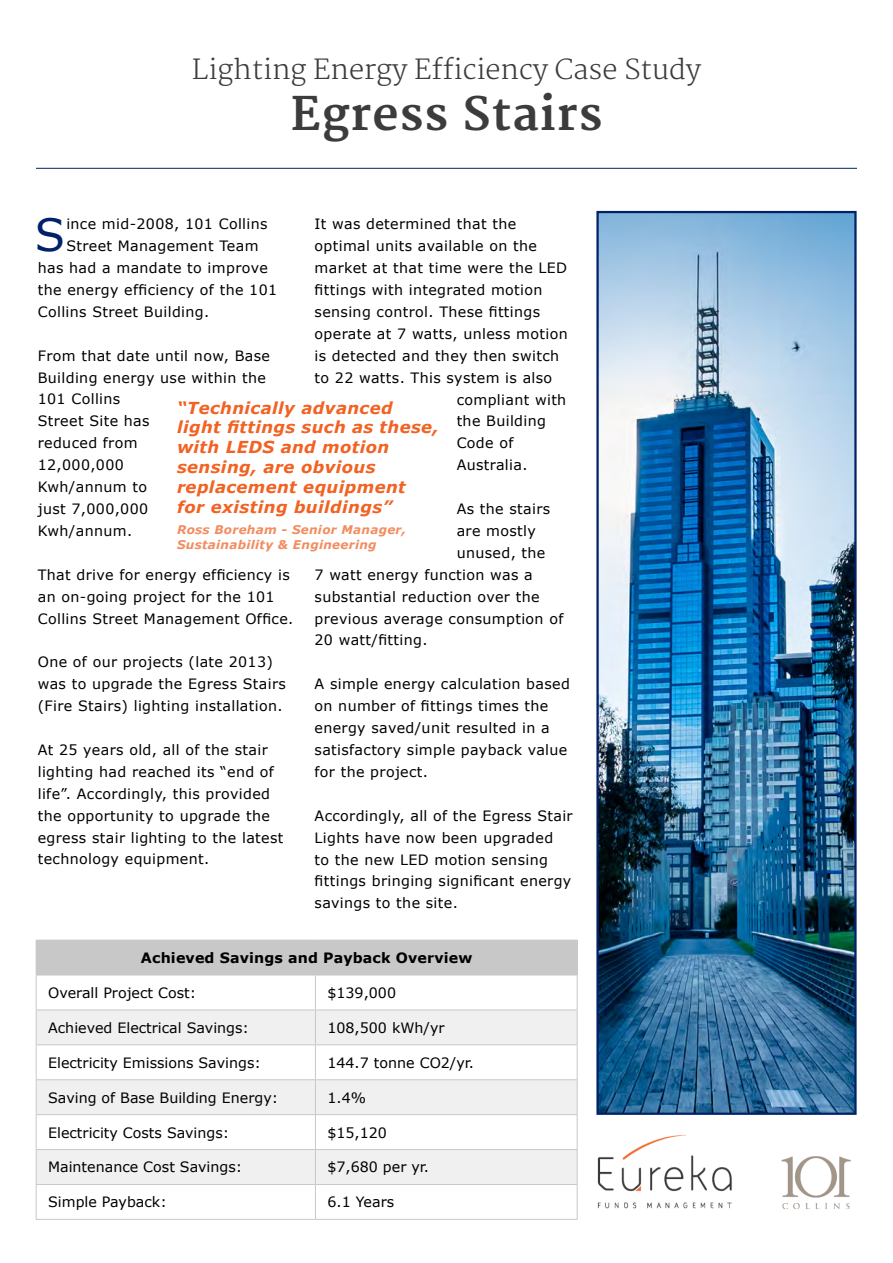
<style>
.page{position:relative;width:893px;height:1263px;background:#fff}
.page>*{position:absolute;margin:0;border:0;box-sizing:border-box;transform-origin:0 0}
.t1{font:700 45px "Merriweather";letter-spacing:.025em;color:#3c3c3c}
.t2{font:44.4px "Verdana";color:#012169}
.t3{font:300 27px "Merriweather";color:#3c3c3c}
.t4{font:italic 700 16.5px/19.8px "Verdana";letter-spacing:.025em;color:#f16223}
.t5{font:14.25px/21.9px "Verdana";letter-spacing:.025em;color:#000}
.t6{font:14.25px "Verdana";color:#000}
.t7{font:700 14.25px "Verdana";letter-spacing:.01em;color:#000}
.t8{font:italic 700 12px/14.4px "Verdana";letter-spacing:.025em;color:#f18d60}
</style>
<div class="page">
<div style="left:36px;top:940px;width:541px;height:35px;background:#c8c8c8"></div>
<svg style="left:37px;top:1010px;width:540px;height:174px;fill:#f0f0f0"></svg>
<hr style="left:577px;top:940px;width:1px;height:35px;background:#c8c8c8">
<hr style="left:36px;top:975px;width:279px;height:1px;background:#c8c8c8">
<hr style="left:36px;top:975px;width:1px;height:34px;background:#c8c8c8">
<hr style="left:315px;top:975px;width:262px;height:1px;background:#c8c8c8">
<hr style="left:315px;top:975px;width:1px;height:34px;background:#c8c8c8">
<hr style="left:577px;top:975px;width:1px;height:34px;background:#c8c8c8">
<hr style="left:36px;top:1009px;width:279px;height:1px;background:#c8c8c8">
<hr style="left:36px;top:1010px;width:1px;height:34px;background:#c8c8c8">
<hr style="left:315px;top:1009px;width:262px;height:1px;background:#c8c8c8">
<hr style="left:315px;top:1010px;width:1px;height:34px;background:#c8c8c8">
<hr style="left:577px;top:1010px;width:1px;height:34px;background:#c8c8c8">
<hr style="left:36px;top:1044px;width:279px;height:1px;background:#c8c8c8">
<hr style="left:36px;top:1045px;width:1px;height:34px;background:#c8c8c8">
<hr style="left:315px;top:1044px;width:262px;height:1px;background:#c8c8c8">
<hr style="left:315px;top:1045px;width:1px;height:34px;background:#c8c8c8">
<hr style="left:577px;top:1045px;width:1px;height:34px;background:#c8c8c8">
<hr style="left:36px;top:1079px;width:279px;height:1px;background:#c8c8c8">
<hr style="left:36px;top:1080px;width:1px;height:34px;background:#c8c8c8">
<hr style="left:315px;top:1079px;width:262px;height:1px;background:#c8c8c8">
<hr style="left:315px;top:1080px;width:1px;height:34px;background:#c8c8c8">
<hr style="left:577px;top:1080px;width:1px;height:34px;background:#c8c8c8">
<hr style="left:36px;top:1114px;width:279px;height:1px;background:#c8c8c8">
<hr style="left:36px;top:1115px;width:1px;height:34px;background:#c8c8c8">
<hr style="left:315px;top:1114px;width:262px;height:1px;background:#c8c8c8">
<hr style="left:315px;top:1115px;width:1px;height:34px;background:#c8c8c8">
<hr style="left:577px;top:1115px;width:1px;height:34px;background:#c8c8c8">
<hr style="left:36px;top:1149px;width:279px;height:1px;background:#c8c8c8">
<hr style="left:36px;top:1150px;width:1px;height:34px;background:#c8c8c8">
<hr style="left:315px;top:1149px;width:262px;height:1px;background:#c8c8c8">
<hr style="left:315px;top:1150px;width:1px;height:34px;background:#c8c8c8">
<hr style="left:577px;top:1150px;width:1px;height:34px;background:#c8c8c8">
<hr style="left:36px;top:1184px;width:279px;height:1px;background:#c8c8c8">
<hr style="left:36px;top:1185px;width:1px;height:34px;background:#c8c8c8">
<hr style="left:315px;top:1184px;width:262px;height:1px;background:#c8c8c8">
<hr style="left:315px;top:1185px;width:1px;height:34px;background:#c8c8c8">
<hr style="left:577px;top:1185px;width:1px;height:34px;background:#c8c8c8">
<hr style="left:36px;top:1219px;width:279px;height:1px;background:#c8c8c8">
<hr style="left:315px;top:1219px;width:262px;height:1px;background:#c8c8c8">
<hr style="left:36px;top:168px;width:821px;height:1px;background:#012169">
<img style="left:782px;top:1156px;width:68px;height:53px">
<img style="left:597px;top:1134px;width:135px;height:75px">
<img style="left:599px;top:214px;width:255px;height:898px">
<div style="left:596px;top:211px;width:261px;height:904px;border:2px solid #012169"></div>
<h3 class="t3" style="left:192px;top:53px;width:510px">Lighting Energy Efficiency Case Study</h3>
<h1 class="t1" style="left:291px;top:87px;width:313px">Egress Stairs</h1>
<h2 class="t2" style="left:35px;top:204px;width:32px">S</h2>
<p class="t5" style="left:66px;top:213px;width:203px">ince mid-2008, 101 Collins</p>
<p class="t5" style="left:315px;top:213px;width:203px">It was determined that the</p>
<p class="t5" style="left:315px;top:235px;width:224px">optimal units available on the</p>
<p class="t5" style="left:315px;top:257px;width:254px">market at that time were the LED</p>
<p class="t5" style="left:315px;top:279px;width:229px">fittings with integrated motion</p>
<p class="t5" style="left:315px;top:301px;width:227px">sensing control. These fittings</p>
<p class="t5" style="left:315px;top:323px;width:255px">operate at 7 watts, unless motion</p>
<p class="t5" style="left:315px;top:344px;width:246px">is detected and they then switch</p>
<p class="t5" style="left:315px;top:366px;width:239px">to 22 watts. This system is also</p>
<p class="t5" style="left:457px;top:388px;width:111px">compliant with</p>
<p class="t5" style="left:457px;top:410px;width:91px">the Building</p>
<p class="t5" style="left:457px;top:432px;width:58px">Code of</p>
<p class="t5" style="left:457px;top:454px;width:72px">Australia.</p>
<p class="t5" style="left:457px;top:498px;width:95px">As the stairs</p>
<p class="t5" style="left:457px;top:520px;width:81px">are mostly</p>
<p class="t5" style="left:457px;top:542px;width:90px">unused, the</p>
<p class="t5" style="left:315px;top:563px;width:220px">7 watt energy function was a</p>
<p class="t5" style="left:315px;top:585px;width:226px">substantial reduction over the</p>
<p class="t5" style="left:315px;top:607px;width:250px">previous average consumption of</p>
<p class="t5" style="left:315px;top:629px;width:115px">20 watt/fitting.</p>
<p class="t5" style="left:315px;top:673px;width:257px">A simple energy calculation based on number of fittings times the energy saved/unit resulted in a satisfactory simple payback value for the project.</p>
<p class="t5" style="left:315px;top:804px;width:260px">Accordingly, all of the Egress Stair<br>Lights have now been upgraded<br>to the new LED motion sensing fittings bringing significant energy savings to the site.</p>
<p class="t5" style="left:66px;top:235px;width:194px">Street Management Team</p>
<p class="t5" style="left:38px;top:257px;width:232px">has had a mandate to improve</p>
<p class="t5" style="left:38px;top:279px;width:241px">the energy efficiency of the 101</p>
<p class="t5" style="left:38px;top:301px;width:173px">Collins Street Building.</p>
<p class="t5" style="left:38px;top:344px;width:234px">From that date until now, Base<br>Building energy use within the<br>101 Collins<br>Street Site has<br>reduced from<br>12,000,000<br>Kwh/annum to<br>just 7,000,000<br>Kwh/annum.</p>
<p class="t5" style="left:38px;top:563px;width:257px">That drive for energy efficiency is an on-going project for the 101<br>Collins Street Management Office.</p>
<p class="t5" style="left:38px;top:651px;width:250px">One of our projects (late 2013) was to upgrade the Egress Stairs (Fire Stairs) lighting installation.</p>
<p class="t5" style="left:38px;top:739px;width:247px">At 25 years old, all of the stair lighting had reached its “end of life”. Accordingly, this provided the opportunity to upgrade the egress stair lighting to the latest technology equipment.</p>
<p class="t4" style="left:177px;top:397px;width:263px">“Technically advanced light fittings such as these, with LEDS and motion sensing, are obvious replacement equipment<br>for existing buildings”</p>
<p class="t8" style="left:177px;top:523px;width:231px">Ross Boreham - Senior Manager,<br>Sustainability &amp; Engineering</p>
<p class="t7" style="left:141px;top:948px;width:333px">Achieved Savings and Payback Overview</p>
<p class="t6" style="left:48px;top:983px;width:150px">Overall Project Cost:</p>
<p class="t5" style="left:327px;top:982px;width:70px">$139,000</p>
<p class="t6" style="left:48px;top:1018px;width:202px">Achieved Electrical Savings:</p>
<p class="t6" style="left:327px;top:1018px;width:119px">108,500 kWh/yr</p>
<p class="t6" style="left:48px;top:1053px;width:214px">Electricity Emissions Savings:</p>
<p class="t6" style="left:327px;top:1053px;width:148px">144.7 tonne CO2/yr.</p>
<p class="t6" style="left:48px;top:1088px;width:232px">Saving of Base Building Energy:</p>
<p class="t5" style="left:327px;top:1086px;width:40px">1.4%</p>
<p class="t6" style="left:48px;top:1122px;width:183px">Electricity Costs Savings:</p>
<p class="t5" style="left:327px;top:1121px;width:61px">$15,120</p>
<p class="t6" style="left:48px;top:1157px;width:196px">Maintenance Cost Savings:</p>
<p class="t5" style="left:327px;top:1156px;width:103px">$7,680 per yr.</p>
<p class="t6" style="left:48px;top:1192px;width:120px">Simple Payback:</p>
<p class="t5" style="left:327px;top:1191px;width:68px">6.1 Years</p>
</div>
